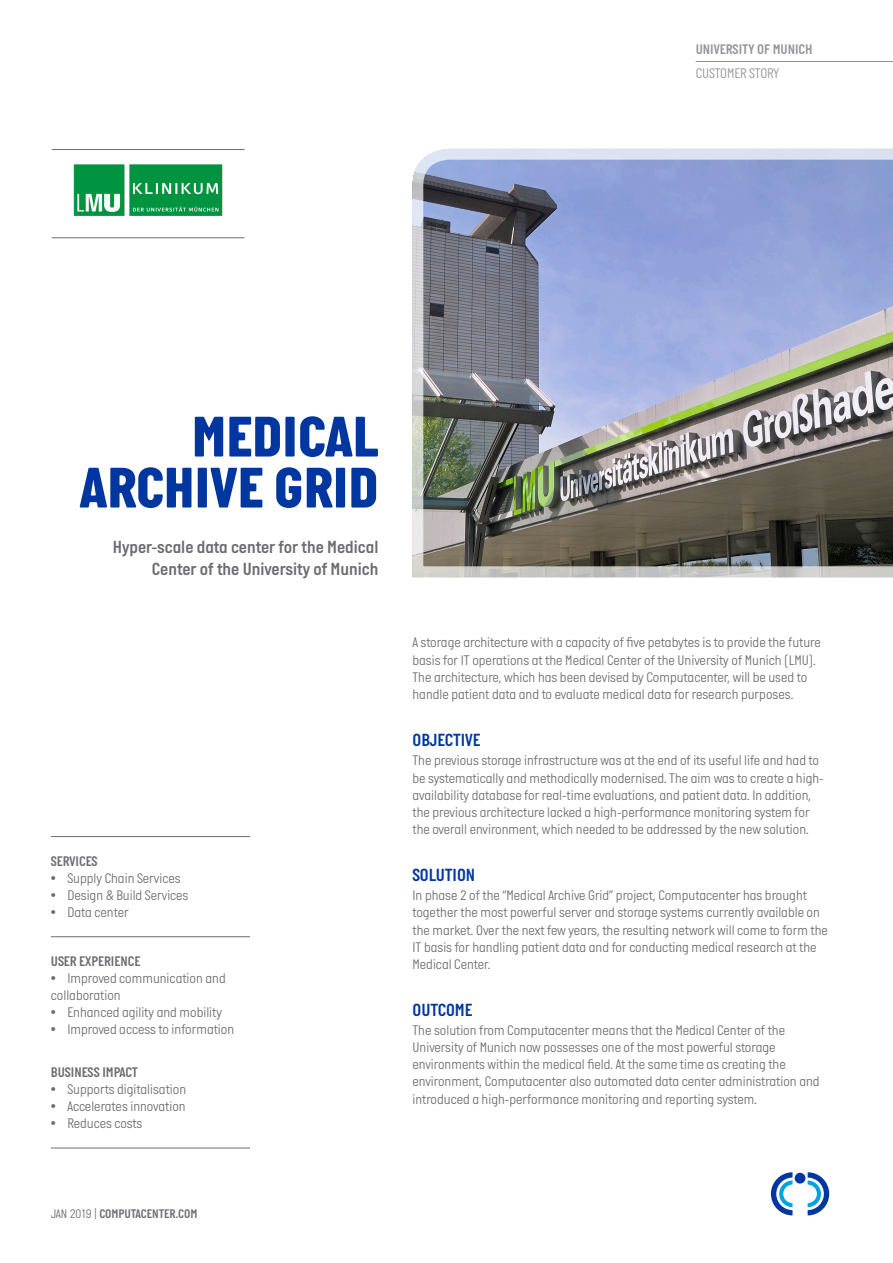
<style>
.page{position:relative;width:893px;height:1263px;background:#fff}
.page>*{position:absolute;margin:0;border:0;box-sizing:border-box;transform-origin:0 0}
.t1{font:800 58.5px/51px "Italian Plate No One";color:#0036a0;text-align:right}
.Subtitle{font:18px/21.6px "Italian Plate No One D Bd";color:#6c6d70;text-align:right}
.t2{font:18px "Italian Plate No One D Bd";color:#0036a0}
.Body{font:300 14.25px/17.1px "Italian Plate No One";color:#6c6d70}
.t3{font:14.25px "Italian Plate No One D Bd";color:#6c6d70}
.t4{font:14.25px "Italian Plate No One D Bd";color:#939598}
.t5{font:300 14.25px "Italian Plate No One";letter-spacing:-.01em;color:#939598}
.t6{font:12.75px "Italian Plate No One D Bd";color:#6c6d70}
.s1{font-family:"Italian Plate No One";font-weight:300}
</style>
<div class="page">
<hr style="left:696px;top:61px;width:197px;height:1px;background:#939598">
<img style="left:412px;top:148px;width:481px;height:430px">
<hr style="left:52px;top:149px;width:192px;height:1px;background:#6c6d70">
<hr style="left:52px;top:237px;width:192px;height:1px;background:#6c6d70">
<svg style="left:771px;top:1172px;width:21px;height:43px"></svg>
<svg style="left:808px;top:1172px;width:21px;height:43px"></svg>
<div style="left:795px;top:1173px;width:10px;height:10px;background:#0036a0;border-radius:50%"></div>
<hr style="left:51px;top:936px;width:199px;height:1px;background:#6c6d70">
<hr style="left:51px;top:1148px;width:199px;height:1px;background:#6c6d70">
<hr style="left:51px;top:836px;width:199px;height:1px;background:#6c6d70">
<img style="left:74px;top:165px;width:149px;height:51px">
<p class="t4" style="left:696px;top:41px;width:118px">UNIVERSITY OF MUNICH</p>
<p class="t5" style="left:696px;top:66px;width:85px">CUSTOMER STORY</p>
<p class="t1" style="left:80px;top:411px;width:300px">MEDICAL<br>ARCHIVE GRID</p>
<p class="Subtitle" style="left:113px;top:536px;width:267px">Hyper-scale data center for the Medical<br>Center of the University of Munich</p>
<p class="t3" style="left:51px;top:853px;width:48px">SERVICES</p>
<p class="Body" style="left:51px;top:870px;width:131px">• Supply Chain Services</p>
<p class="Body" style="left:51px;top:887px;width:139px">• Design &amp; Build Services</p>
<p class="Body" style="left:51px;top:904px;width:79px">• Data center</p>
<p class="t3" style="left:51px;top:953px;width:91px">USER EXPERIENCE</p>
<p class="Body" style="left:51px;top:970px;width:176px">• Improved communication and collaboration</p>
<p class="Body" style="left:51px;top:1004px;width:173px">• Enhanced agility and mobility</p>
<p class="Body" style="left:51px;top:1022px;width:185px">• Improved access to information</p>
<p class="t3" style="left:51px;top:1065px;width:89px">BUSINESS IMPACT</p>
<p class="Body" style="left:51px;top:1081px;width:137px">• Supports digitalisation</p>
<p class="Body" style="left:51px;top:1098px;width:136px">• Accelerates innovation</p>
<p class="Body" style="left:51px;top:1116px;width:93px">• Reduces costs</p>
<p class="t6" style="left:51px;top:1206px;width:148px"><span class="s1">JAN 2019 |</span> COMPUTACENTER.COM</p>
<p class="Body" style="left:412px;top:635px;width:410px">A storage architecture with a capacity of five petabytes is to provide the future basis for IT operations at the Medical Center of the University of Munich (LMU).<br>The architecture, which has been devised by Computacenter, will be used to handle patient data and to evaluate medical data for research purposes.</p>
<p class="t2" style="left:412px;top:730px;width:70px">OBJECTIVE</p>
<p class="Body" style="left:412px;top:753px;width:413px">The previous storage infrastructure was at the end of its useful life and had to be systematically and methodically modernised. The aim was to create a high&shy;availability database for real-time evaluations, and patient data. In addition, the previous architecture lacked a high-performance monitoring system for the overall environment, which needed to be addressed by the new solution.</p>
<p class="t2" style="left:412px;top:865px;width:64px">SOLUTION</p>
<p class="Body" style="left:412px;top:887px;width:417px">In phase 2 of the “Medical Archive Grid” project, Computacenter has brought together the most powerful server and storage systems currently available on the market. Over the next few years, the resulting network will come to form the IT basis for handling patient data and for conducting medical research at the Medical Center.</p>
<p class="t2" style="left:412px;top:1000px;width:61px">OUTCOME</p>
<p class="Body" style="left:412px;top:1022px;width:409px">The solution from Computacenter means that the Medical Center of the University of Munich now possesses one of the most powerful storage environments within the medical field. At the same time as creating the environment, Computacenter also automated data center administration and introduced a high-performance monitoring and reporting system.</p>
</div>
